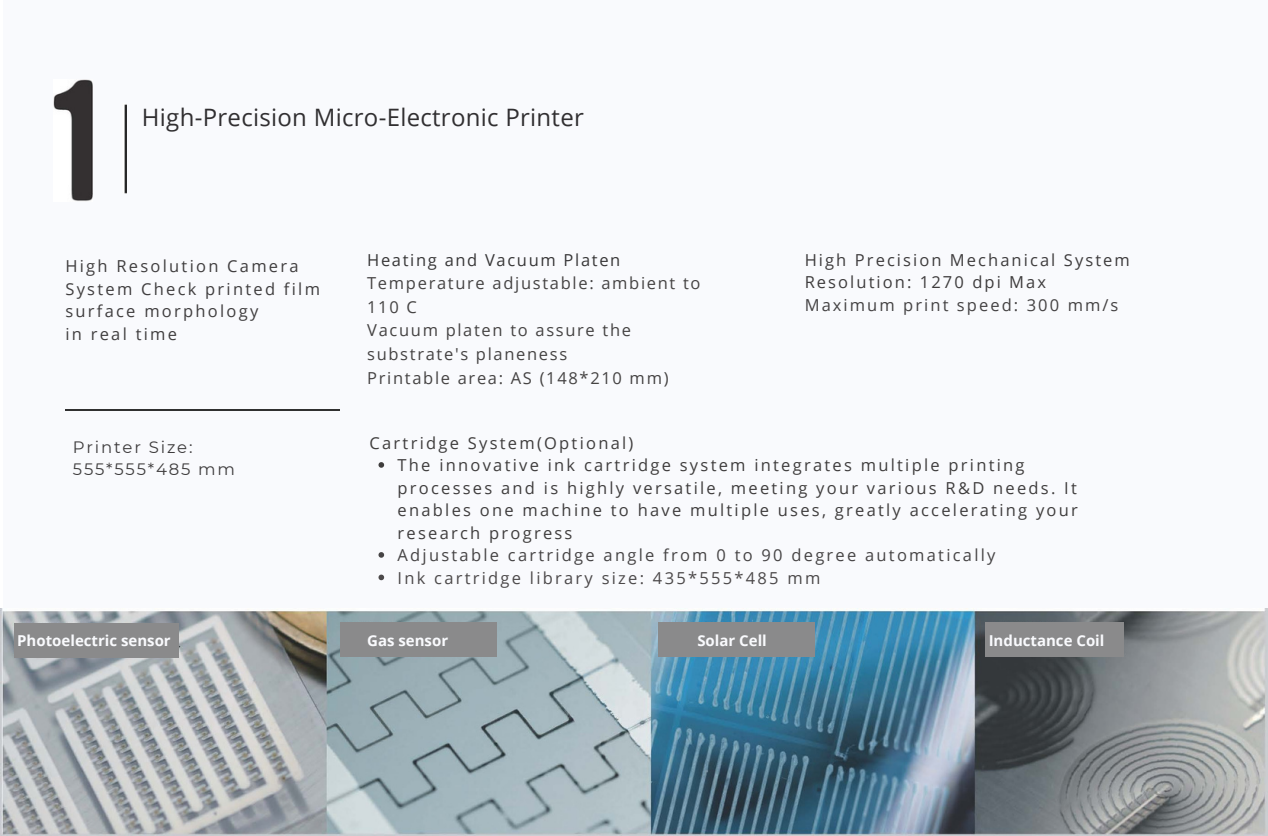
<style>
.page{position:relative;width:1268px;height:836px;background:#fff}
.page>*{position:absolute;margin:0;border:0;box-sizing:border-box;transform-origin:0 0}
.t1{font:24px "Open Sans";letter-spacing:.01em;color:#312f31}
.t2{font:16.5px/22.5px "Open Sans";letter-spacing:.135em;color:#3f3d3d}
.t3{font:16.5px/23.5px "Open Sans";letter-spacing:.1em;color:#454343}
.t4{font:16.5px/22.5px "Open Sans";letter-spacing:.135em;color:#403e3f}
.t5{font:16.5px "Open Sans";letter-spacing:.135em;color:#464445}
.t6{font:16.5px/22.5px "Open Sans";letter-spacing:.125em;color:#3e3c3d}
.t7{font:16.5px "Open Sans";letter-spacing:.14em;color:#4c494a}
.t8{font:16.5px/22.5px "Montserrat";letter-spacing:.11em;color:#3e3c3d}
.t9{font:16.5px "Open Sans";letter-spacing:.125em;color:#444243}
.t10{font:16.5px "Open Sans";letter-spacing:.1em;color:#383738}
.t11{font:700 15px "Open Sans";color:#f9fafd}
</style>
<div class="page">
<div style="left:3px;top:0;width:1264px;height:824px;background:#f9fafd"></div>
<img style="left:53px;top:80px;width:39px;height:121px">
<img style="left:124px;top:104px;width:3px;height:90px">
<img style="left:0;top:608px;width:1267px;height:227px">
<hr style="left:65px;top:409px;width:275px;height:2px;background:#303030">
<div style="left:15px;top:624px;width:163px;height:34px;background:#8a8a8b"></div>
<svg style="left:378px;top:462px;width:6px;height:6px"></svg>
<svg style="left:378px;top:552px;width:6px;height:6px"></svg>
<svg style="left:378px;top:575px;width:6px;height:5px"></svg>
<div style="left:340px;top:623px;width:156px;height:34px;background:#8a8a8b"></div>
<div style="left:658px;top:623px;width:157px;height:34px;background:#8a8a8b"></div>
<div style="left:984px;top:623px;width:139px;height:34px;background:#8a8a8b"></div>
<h1 class="t1" style="left:142px;top:100px;width:443px">High-Precision Micro-Electronic Printer</h1>
<p class="t4" style="left:65px;top:255px;width:256px">High Resolution Camera<br>System Check printed film surface morphology<br>in real time</p>
<p class="t10" style="left:367px;top:248px;width:255px">Heating and Vacuum Platen</p>
<p class="t3" style="left:367px;top:271px;width:335px">Temperature adjustable: ambient to<br>110 C<br>Vacuum platen to assure the substrate's planeness<br>Printable area: AS (148*210 mm)</p>
<p class="t6" style="left:804px;top:248px;width:327px">High Precision Mechanical System<br>Resolution: 1270 dpi Max</p>
<p class="t9" style="left:804px;top:293px;width:315px">Maximum print speed: 300 mm/s</p>
<p class="t8" style="left:73px;top:436px;width:164px">Printer Size:<br>555*555*485 mm</p>
<p class="t2" style="left:369px;top:431px;width:265px">Cartridge System(Optional)</p>
<p class="t2" style="left:397px;top:453px;width:682px">The innovative ink cartridge system integrates multiple printing processes and is highly versatile, meeting your various R&amp;D needs. It enables one machine to have multiple uses, greatly accelerating your research progress</p>
<p class="t5" style="left:397px;top:543px;width:599px">Adjustable cartridge angle from 0 to 90 degree automatically</p>
<p class="t7" style="left:397px;top:566px;width:424px">Ink cartridge library size: 435*555*485 mm</p>
<p class="t11" style="left:17px;top:629px;width:155px">Photoelectric sensor</p>
<p class="t11" style="left:367px;top:630px;width:82px">Gas sensor</p>
<p class="t11" style="left:697px;top:629px;width:71px">Solar Cell</p>
<p class="t11" style="left:988px;top:630px;width:117px">Inductance Coil</p>
</div>
